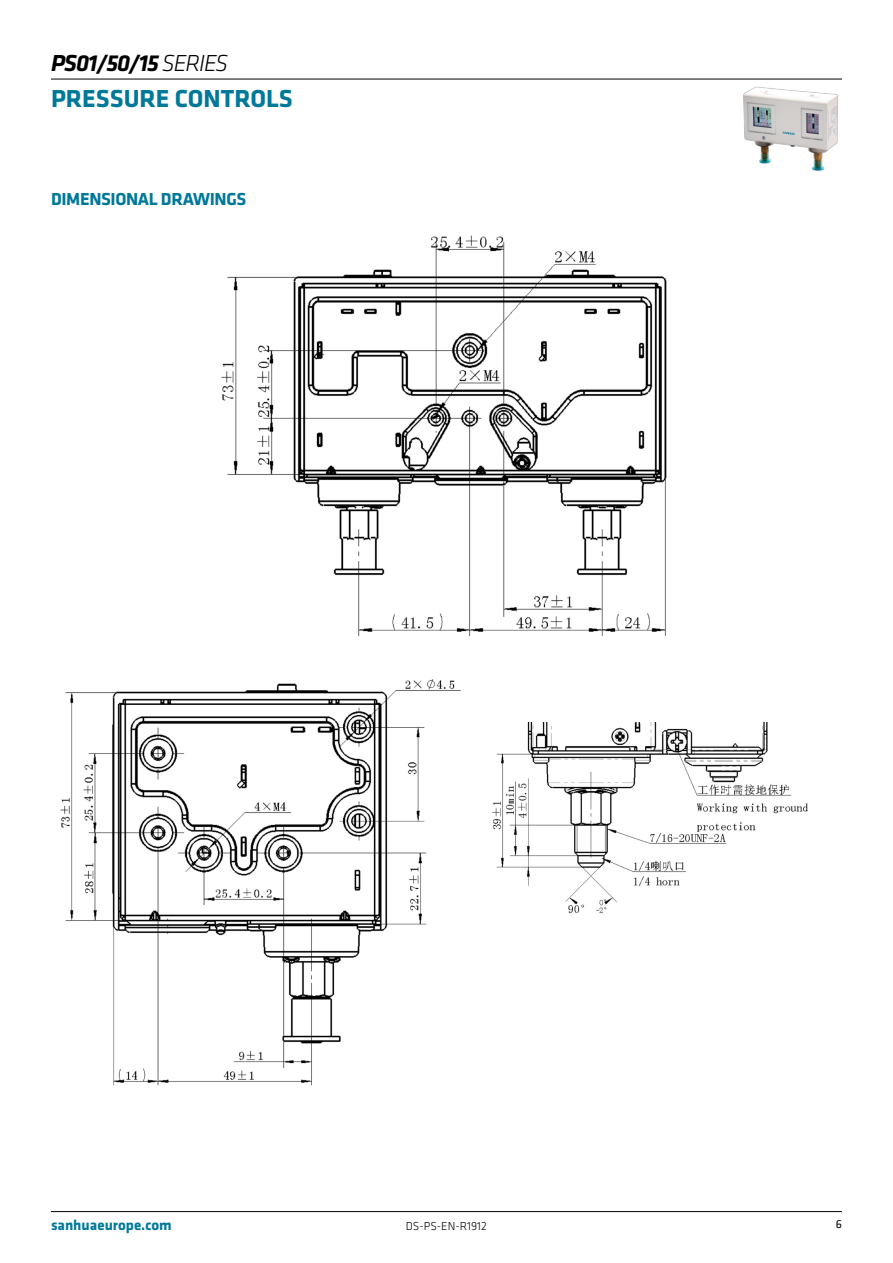
<style>
.page{position:relative;width:893px;height:1263px;background:#fff}
.page>*{position:absolute;margin:0;border:0;box-sizing:border-box;transform-origin:0 0}
.t1{font:700 25.5px "Klavika";color:#007999}
.t2{font:italic 700 24px "Klavika";letter-spacing:-.04em;color:#000}
.t3{font:700 18px "Klavika";letter-spacing:-.02em;color:#007999}
.t4{font:700 15px "Klavika";color:#007999}
.t5{font:300 12px "Klavika";color:#000}
.t6{font:12px "Klavika";color:#000}
.s1{font-weight:300}
</style>
<div class="page">
<hr style="left:51px;top:1211px;width:791px;height:1px;background:#000">
<img style="left:221px;top:235px;width:446px;height:401px">
<img style="left:60px;top:679px;width:401px;height:407px">
<img style="left:492px;top:723px;width:316px;height:191px">
<hr style="left:51px;top:79px;width:791px;height:1px;background:#000">
<img style="left:743px;top:86px;width:95px;height:85px">
<h2 class="t2" style="left:51px;top:50px;width:179px">PS01/50/15 <span class="s1">SERIES</span></h2>
<h1 class="t1" style="left:51px;top:84px;width:243px">PRESSURE CONTROLS</h1>
<p class="t3" style="left:51px;top:189px;width:197px">DIMENSIONAL DRAWINGS</p>
<p class="t4" style="left:51px;top:1217px;width:122px">sanhuaeurope.com</p>
<p class="t6" style="left:836px;top:1217px;width:8px">6</p>
<p class="t5" style="left:406px;top:1219px;width:82px">DS-PS-EN-R1912</p>
</div>
